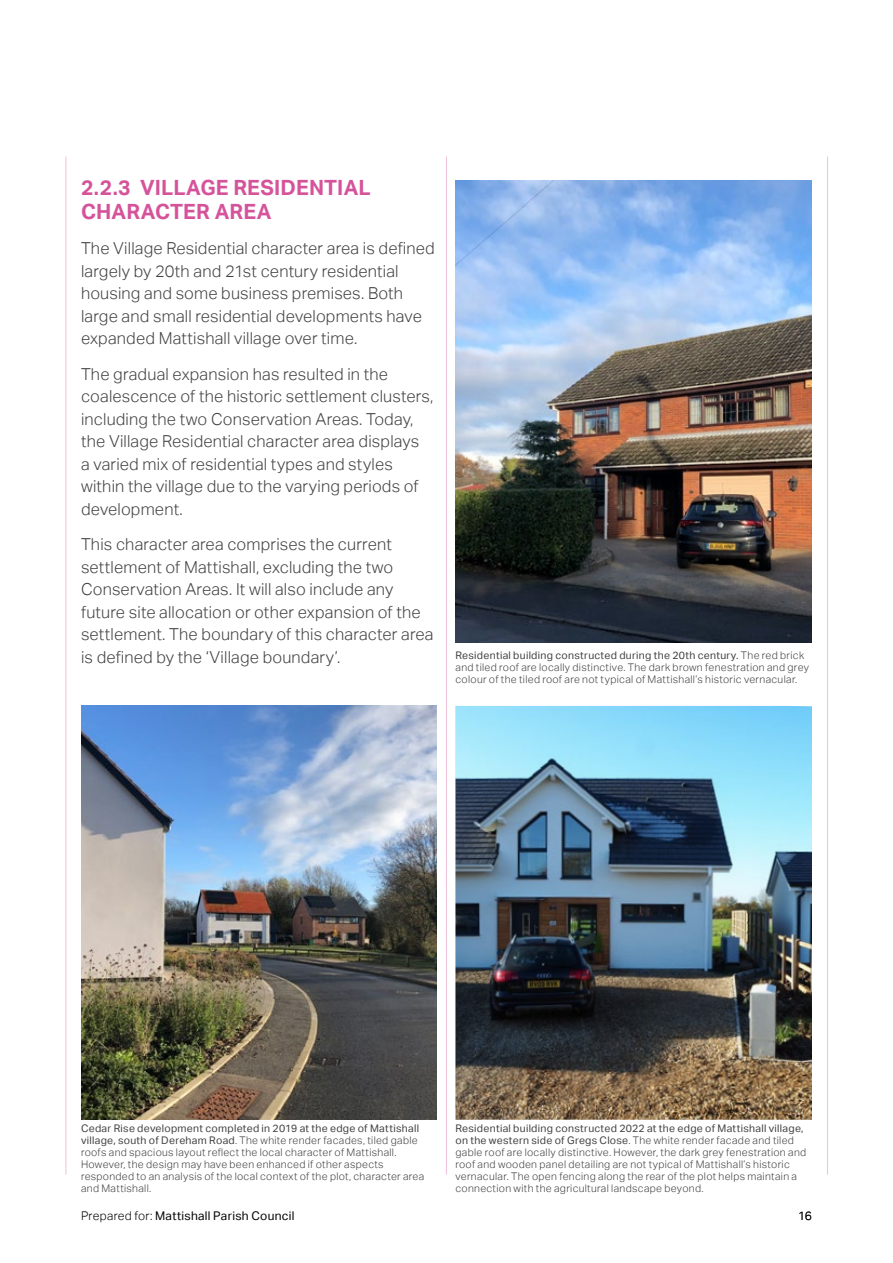
<style>
.page{position:relative;width:893px;height:1263px;background:#fff}
.page>*{position:absolute;margin:0;border:0;box-sizing:border-box;transform-origin:0 0}
.t1{font:700 21px/24px "AECOM Sans";letter-spacing:.01em;color:#d5539a}
.t2{font:300 16.5px/22.5px "AECOM Sans";letter-spacing:.01em;color:#414042}
.t3{font:12px "AECOM Sans";letter-spacing:.025em;color:#000}
.t4{font:300 12px "AECOM Sans";color:#000}
.t5{font:300 10.5px/12px "AECOM Sans";letter-spacing:.03em;color:#414042}
.s1{font-weight:400}
.s2{font-weight:300}
</style>
<div class="page">
<hr style="left:65px;top:156px;width:1px;height:1018px;background:#f1c6dd">
<hr style="left:446px;top:156px;width:1px;height:1018px;background:#f1c6dd">
<hr style="left:827px;top:156px;width:1px;height:1018px;background:#f1c6dd">
<img style="left:455px;top:706px;width:357px;height:414px">
<img style="left:81px;top:706px;width:356px;height:414px">
<img style="left:455px;top:181px;width:357px;height:461px">
<h4 class="t1" style="left:81px;top:176px;width:291px">2.2.3 VILLAGE RESIDENTIAL<br>CHARACTER AREA</h4>
<p class="t2" style="left:81px;top:237px;width:355px">The Village Residential character area is defined largely by 20th and 21st century residential housing and some business premises. Both large and small residential developments have expanded Mattishall village over time.</p>
<p class="t2" style="left:81px;top:363px;width:354px">The gradual expansion has resulted in the coalescence of the historic settlement clusters, including the two Conservation Areas. Today, the Village Residential character area displays<br>a varied mix of residential types and styles within the village due to the varying periods of development.</p>
<p class="t2" style="left:81px;top:533px;width:354px">This character area comprises the current settlement of Mattishall, excluding the two Conservation Areas. It will also include any future site allocation or other expansion of the settlement. The boundary of this character area is defined by the ‘Village boundary’.</p>
<p class="t5" style="left:455px;top:649px;width:355px"><span class="s1">Residential building constructed during the 20th century.</span> The red brick and tiled roof are locally distinctive. The dark brown fenestration and grey colour of the tiled roof are not typical of Mattishall’s historic vernacular.</p>
<p class="t5" style="left:81px;top:1122px;width:345px"><span class="s1">Cedar Rise development completed in 2019 at the edge of Mattishall village, south of Dereham Road</span>. The white render facades, tiled gable roofs and spacious layout reflect the local character of Mattishall.<br>However, the design may have been enhanced if other aspects responded to an analysis of the local context of the plot, character area and Mattishall.</p>
<p class="t5" style="left:455px;top:1122px;width:352px"><span class="s1">Residential building constructed 2022 at the edge of Mattishall village, on the western side of Gregs Close</span>. The white render facade and tiled gable roof are locally distinctive. However, the dark grey fenestration and roof and wooden panel detailing are not typical of Mattishall’s historic vernacular. The open fencing along the rear of the plot helps maintain a connection with the agricultural landscape beyond.</p>
<p class="t3" style="left:81px;top:1208px;width:215px"><span class="s2">Prepared for:</span> Mattishall Parish Council</p>
<p class="t4" style="left:798px;top:1208px;width:15px">16</p>
</div>
